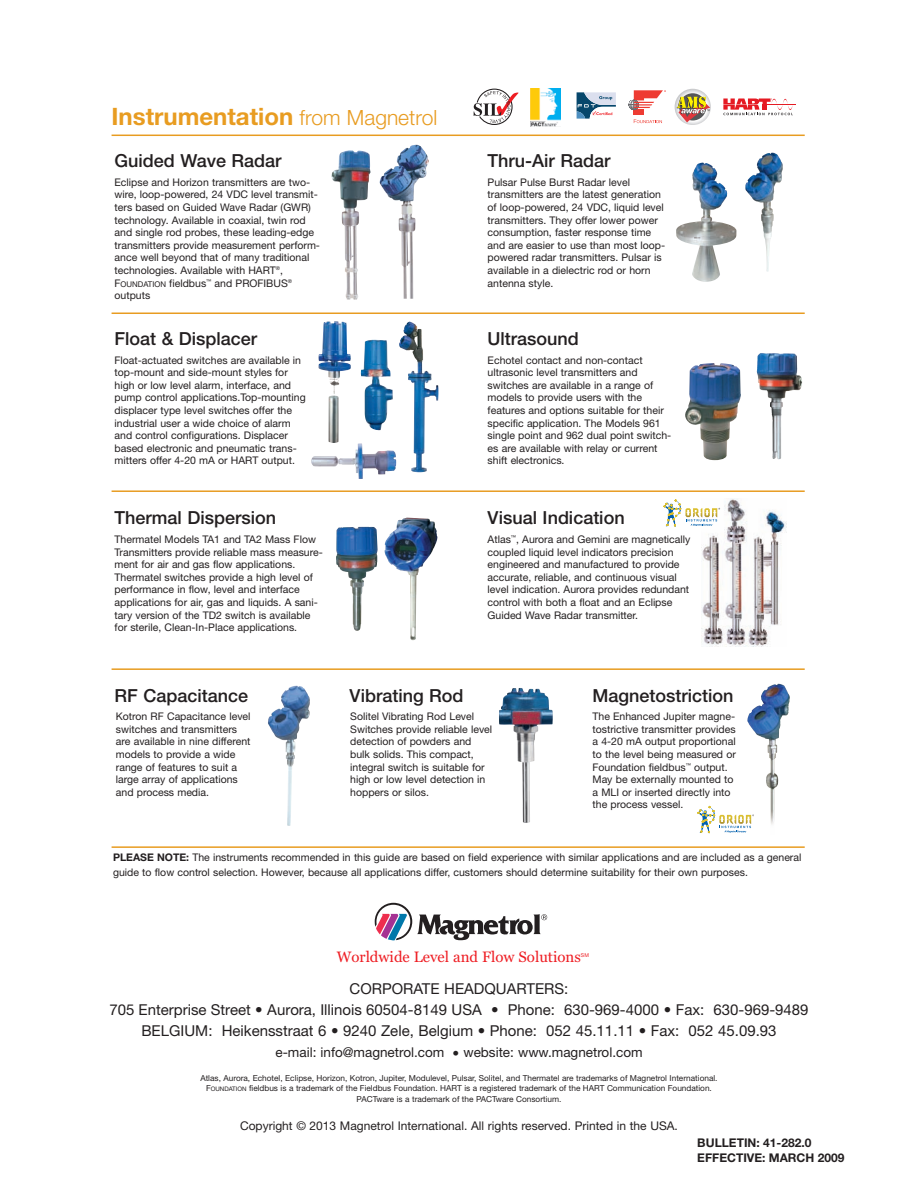
<style>
.page{position:relative;width:918px;height:1188px;background:#fff}
.page>*{position:absolute;margin:0;border:0;box-sizing:border-box;transform-origin:0 0}
.t1{font:700 24px "Helvetica Neue";color:#e89c21}
.t2{font:500 18px "Helvetica Neue";color:#231f20}
.t3{font:15px/21px "Helvetica Neue";color:#231f20;text-align:center}
.t4{font:15px "Georgia";color:#ee1d23}
.t5{font:13.5px "Helvetica Neue";color:#231f20}
.t6{font:12px "Helvetica Neue";color:#231f20}
.t7{font:700 12px/14.4px "Helvetica Neue";color:#231f20}
.t8{font:10.5px/12.6px "Helvetica Neue";color:#231f20}
.t9{font:8.25px/10.5px "Helvetica Neue";color:#231f20;text-align:center}
.t10{font:5.25px "Helvetica Neue";color:#ee1d23}
.s1{font-weight:300;font-size:21px}
.s2{font-size:7.8px}
.s3{font-weight:700}
.s4{font-size:6.15px}
</style>
<div class="page">
<svg style="left:375px;top:903px;width:172px;height:37px"></svg>
<img style="left:701px;top:498px;width:86px;height:149px">
<img style="left:676px;top:163px;width:60px;height:119px">
<img style="left:268px;top:686px;width:28px;height:140px">
<hr style="left:112px;top:135px;width:693px;height:1px;background:#e89c21">
<hr style="left:112px;top:313px;width:693px;height:1px;background:#e89c21">
<hr style="left:112px;top:490px;width:693px;height:2px;background:#e89c21">
<hr style="left:112px;top:668px;width:693px;height:2px;background:#e89c21">
<hr style="left:112px;top:846px;width:693px;height:2px;background:#e89c21">
<img style="left:379px;top:145px;width:50px;height:154px">
<img style="left:757px;top:353px;width:26px;height:106px">
<img style="left:745px;top:153px;width:38px;height:119px">
<img style="left:499px;top:688px;width:54px;height:135px">
<img style="left:336px;top:527px;width:42px;height:104px">
<img style="left:361px;top:340px;width:32px;height:91px">
<img style="left:311px;top:444px;width:85px;height:35px">
<img style="left:399px;top:322px;width:40px;height:150px">
<img style="left:319px;top:321px;width:32px;height:122px">
<img style="left:685px;top:363px;width:56px;height:97px">
<img style="left:331px;top:150px;width:40px;height:149px">
<img style="left:384px;top:518px;width:53px;height:122px">
<img style="left:747px;top:684px;width:43px;height:141px">
<svg style="left:723px;top:98px;width:72px;height:17px"></svg>
<svg style="left:675px;top:89px;width:36px;height:36px"></svg>
<svg style="left:679px;top:93px;width:27px;height:28px"></svg>
<svg style="left:677px;top:97px;width:33px;height:25px"></svg>
<svg style="left:474px;top:89px;width:44px;height:36px"></svg>
<svg style="left:577px;top:92px;width:39px;height:27px"></svg>
<img style="left:530px;top:89px;width:31px;height:38px">
<svg style="left:664px;top:499px;width:56px;height:28px"></svg>
<svg style="left:698px;top:806px;width:56px;height:27px"></svg>
<div style="left:634px;top:109px;width:10px;height:6px;background:#ee3b32"></div>
<svg style="left:634px;top:119px;width:28px;height:4px"></svg>
<svg style="left:629px;top:90px;width:37px;height:20px"></svg>
<h1 class="t1" style="left:112px;top:102px;width:327px">Instrumentation <span class="s1">from Magnetrol</span></h1>
<h2 class="t2" style="left:115px;top:150px;width:169px">Guided Wave Radar</h2>
<h2 class="t2" style="left:488px;top:150px;width:124px">Thru-Air Radar</h2>
<p class="t8" style="left:115px;top:176px;width:207px">Eclipse and Horizon transmitters are two&shy;wire, loop-powered, 24 VDC level transmit&shy;ters based on Guided Wave Radar (GWR) technology. Available in coaxial, twin rod and single rod probes, these leading-edge transmitters provide measurement perform&shy;ance well beyond that of many traditional technologies. Available with HART<sup>®</sup>, F<span class="s2">OUNDATION</span> fieldbus<sup>™</sup> and PROFIBUS<sup>® </sup>outputs</p>
<h2 class="t2" style="left:115px;top:328px;width:144px">Float &amp; Displacer</h2>
<p class="t8" style="left:488px;top:176px;width:179px">Pulsar Pulse Burst Radar level transmitters are the latest generation of loop-powered, 24 VDC, liquid level transmitters. They offer lower power consumption, faster response time and are easier to use than most loop&shy;powered radar transmitters. Pulsar is available in a dielectric rod or horn antenna style.</p>
<h2 class="t2" style="left:488px;top:328px;width:93px">Ultrasound</h2>
<p class="t8" style="left:115px;top:353px;width:193px">Float-actuated switches are available in top-mount and side-mount styles for high or low level alarm, interface, and pump control applications.Top-mounting displacer type level switches offer the industrial user a wide choice of alarm and control configurations. Displacer based electronic and pneumatic trans&shy;mitters offer 4-20 mA or HART output.</p>
<p class="t8" style="left:488px;top:353px;width:185px">Echotel contact and non-contact ultrasonic level transmitters and switches are available in a range of models to provide users with the features and options suitable for their specific application. The Models 961 single point and 962 dual point switch&shy;es are available with relay or current shift electronics.</p>
<h2 class="t2" style="left:115px;top:507px;width:163px">Thermal Dispersion</h2>
<h2 class="t2" style="left:488px;top:507px;width:139px">Visual Indication</h2>
<p class="t8" style="left:115px;top:533px;width:210px">Thermatel Models TA1 and TA2 Mass Flow Transmitters provide reliable mass measure&shy;ment for air and gas flow applications.<br>Thermatel switches provide a high level of performance in flow, level and interface applications for air, gas and liquids. A sani&shy;tary version of the TD2 switch is available for sterile, Clean-In-Place applications.</p>
<p class="t8" style="left:488px;top:533px;width:204px">Atlas<sup>™</sup>, Aurora and Gemini are magnetically coupled liquid level indicators precision engineered and manufactured to provide accurate, reliable, and continuous visual level indication. Aurora provides redundant control with both a float and an Eclipse Guided Wave Radar transmitter.</p>
<h2 class="t2" style="left:115px;top:684px;width:135px">RF Capacitance</h2>
<h2 class="t2" style="left:593px;top:684px;width:143px">Magnetostriction</h2>
<h2 class="t2" style="left:350px;top:684px;width:115px">Vibrating Rod</h2>
<p class="t8" style="left:116px;top:710px;width:136px">Kotron RF Capacitance level switches and transmitters are available in nine different models to provide a wide range of features to suit a large array of applications and process media.</p>
<p class="t8" style="left:350px;top:710px;width:144px">Solitel Vibrating Rod Level<br>Switches provide reliable level detection of powders and bulk solids. This compact, integral switch is suitable for high or low level detection in hoppers or silos.</p>
<p class="t8" style="left:593px;top:710px;width:145px">The Enhanced Jupiter magne&shy;tostrictive transmitter provides a 4-20 mA output proportional to the level being measured or<br>Foundation fieldbus<sup>™</sup> output.<br>May be externally mounted to a MLI or inserted directly into the process vessel.</p>
<p class="t8" style="left:113px;top:850px;width:690px;line-height:15px"><span class="s3">PLEASE NOTE:</span> The instruments recommended in this guide are based on field experience with similar applications and are included as a general guide to flow control selection. However, because all applications differ, customers should determine suitability for their own purposes.</p>
<h3 class="t4" style="left:337px;top:948px;width:246px">Worldwide Level and Flow Solutions</h3>
<p class="t10" style="left:581px;top:952px;width:9px">SM</p>
<h3 class="t3" style="left:109px;top:978px;width:701px">CORPORATE HEADQUARTERS:<br>705 Enterprise Street • Aurora, Illinois 60504-8149 USA • Phone: 630-969-4000 • Fax: 630-969-9489<br>BELGIUM: Heikensstraat 6 • 9240 Zele, Belgium • Phone: 052 45.11.11 • Fax: 052 45.09.93</h3>
<p class="t5" style="left:275px;top:1044px;width:369px">e-mail: info@magnetrol.com • website: www.magnetrol.com</p>
<p class="t9" style="left:200px;top:1072px;width:519px">Atlas, Aurora, Echotel, Eclipse, Horizon, Kotron, Jupiter, Modulevel, Pulsar, Solitel, and Thermatel are trademarks of Magnetrol International.<br>F<span class="s4">OUNDATION</span> fieldbus is a trademark of the Fieldbus Foundation. HART is a registered trademark of the HART Communication Foundation.<br>PACTware is a trademark of the PACTware Consortium.</p>
<p class="t6" style="left:240px;top:1119px;width:439px">Copyright © 2013 Magnetrol International. All rights reserved. Printed in the USA.</p>
<p class="t7" style="left:697px;top:1136px;width:149px">BULLETIN: 41-282.0<br>EFFECTIVE: MARCH 2009</p>
</div>
